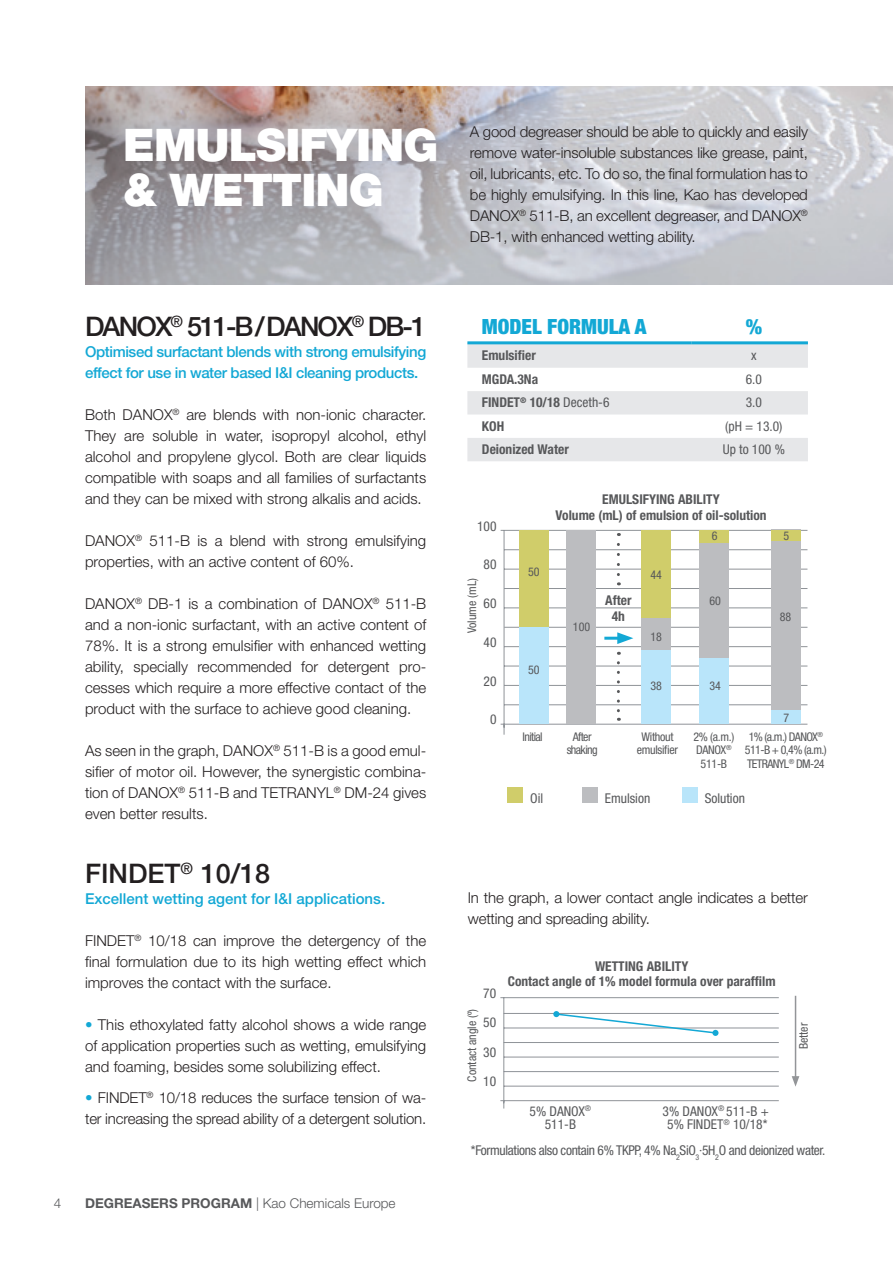
<style>
.page{position:relative;width:893px;height:1263px;background:#fff}
.page>*{position:absolute;margin:0;border:0;box-sizing:border-box;transform-origin:0 0}
.t1{font:900 45px/45px "Helvetica Neue LT Std";letter-spacing:-.02em;color:#fff}
.t2{font:500 27px "Helvetica Neue LT Std";letter-spacing:-.07em;color:#231f20}
.t3{font:500 27px "Helvetica Neue LT Std";color:#231f20}
.t4{font:900 condensed 21px "Helvetica Neue LT Std";color:#13a8d5}
.t5{font:300 15px/21px "Helvetica Neue LT Std";color:#231f20;text-align:justify}
.t6{font:500 15px/21px "Helvetica Neue LT Std";letter-spacing:-.025em;color:#13a8d5}
.t7{font:500 15px "Helvetica Neue LT Std";color:#13a8d5}
.t8{font:700 condensed 13.5px/15.8px "Helvetica Neue LT Std";color:#57585a;text-align:center}
.t9{font:condensed 13.5px/13.5px "Helvetica Neue LT Std";color:#57585a;text-align:center}
.t10{font:condensed 13.5px "Helvetica Neue LT Std";letter-spacing:-.025em;color:#57585a}
.t11{font:300 13.5px "Helvetica Neue LT Std";color:#57585a}
.t12{font:condensed 12px/13.5px "Helvetica Neue LT Std";letter-spacing:-.025em;color:#57585a;text-align:center}
.t13{font:condensed 12px/13.5px "Helvetica Neue LT Std";letter-spacing:-.05em;color:#57585a;text-align:center}
.t14{font:condensed 12px "Helvetica Neue LT Std";color:#57585a}
.s1{color:#13a8d5}
.s2{font-weight:700}
.s3{font-weight:400}
</style>
<div class="page">
<img style="left:85px;top:86px;width:808px;height:199px">
<svg style="left:467px;top:344px;width:341px;height:117px"></svg>
<hr style="left:467px;top:341px;width:224px;height:3px;background:#13a8d5">
<hr style="left:691px;top:341px;width:117px;height:3px;background:#13a8d5">
<hr style="left:504px;top:1100px;width:275px;height:1px;background:#8f9398">
<hr style="left:503px;top:998px;width:1px;height:110px;background:#8f9398">
<hr style="left:504px;top:997px;width:275px;height:1px;background:#8f9398">
<hr style="left:504px;top:1013px;width:275px;height:1px;background:#8f9398">
<hr style="left:504px;top:1027px;width:275px;height:1px;background:#8f9398">
<hr style="left:504px;top:1042px;width:275px;height:1px;background:#8f9398">
<hr style="left:504px;top:1057px;width:275px;height:1px;background:#8f9398">
<hr style="left:504px;top:1071px;width:275px;height:1px;background:#8f9398">
<hr style="left:504px;top:1086px;width:275px;height:1px;background:#8f9398">
<svg style="left:553px;top:1011px;width:165px;height:25px"></svg>
<hr style="left:795px;top:996px;width:1px;height:82px;background:#939598">
<svg style="left:792px;top:1076px;width:7px;height:11px"></svg>
<hr style="left:504px;top:724px;width:303px;height:1px;background:#8f9398">
<hr style="left:504px;top:530px;width:1px;height:205px;background:#8f9398">
<hr style="left:504px;top:549px;width:303px;height:1px;background:#8f9398">
<hr style="left:504px;top:530px;width:303px;height:1px;background:#8f9398">
<hr style="left:504px;top:569px;width:303px;height:1px;background:#8f9398">
<hr style="left:504px;top:588px;width:303px;height:1px;background:#8f9398">
<hr style="left:504px;top:607px;width:303px;height:1px;background:#8f9398">
<hr style="left:505px;top:627px;width:302px;height:1px;background:#8f9398">
<hr style="left:504px;top:646px;width:303px;height:1px;background:#8f9398">
<hr style="left:504px;top:666px;width:303px;height:1px;background:#8f9398">
<hr style="left:504px;top:685px;width:303px;height:1px;background:#8f9398">
<hr style="left:504px;top:704px;width:303px;height:1px;background:#8f9398">
<div style="left:519px;top:530px;width:29px;height:97px;background:#d0cd6a"></div>
<div style="left:519px;top:627px;width:29px;height:97px;background:#b9e5fa"></div>
<div style="left:699px;top:542px;width:30px;height:118px;background:#bcbdc0"></div>
<div style="left:699px;top:658px;width:30px;height:66px;background:#b9e5fa"></div>
<div style="left:771px;top:530px;width:30px;height:183px;background:#bcbdc0"></div>
<div style="left:771px;top:711px;width:30px;height:13px;background:#b9e5fa"></div>
<div style="left:641px;top:530px;width:30px;height:93px;background:#d0cd6a"></div>
<div style="left:641px;top:618px;width:30px;height:35px;background:#bcbdc0"></div>
<div style="left:641px;top:650px;width:30px;height:74px;background:#b9e5fa"></div>
<div style="left:566px;top:530px;width:30px;height:194px;background:#bcbdc0"></div>
<svg style="left:617px;top:544px;width:3px;height:41px"></svg>
<svg style="left:617px;top:663px;width:3px;height:58px"></svg>
<div style="left:507px;top:787px;width:16px;height:16px;background:#d0cd6a"></div>
<div style="left:582px;top:787px;width:16px;height:16px;background:#bcbdc0"></div>
<div style="left:682px;top:787px;width:15px;height:16px;background:#b9e5fa"></div>
<hr style="left:604px;top:637px;width:19px;height:3px;background:#13a8d5">
<svg style="left:617px;top:632px;width:16px;height:12px"></svg>
<div style="left:771px;top:530px;width:30px;height:10px;background:#d0cd6a"></div>
<div style="left:699px;top:530px;width:30px;height:12px;background:#d0cd6a"></div>
<h1 class="t1" style="left:123px;top:122px;width:317px">EMULSIFYING &amp; WETTING</h1>
<p class="t5" style="left:470px;top:121px;width:340px">A good degreaser should be able to quickly and easily remove water-insoluble substances like grease, paint, oil, lubricants, etc. To do so, the final formulation has to be highly emulsifying. In this line, Kao has developed DANOX<sup>®</sup> 511-B, an excellent degreaser, and DANOX<sup>® </sup>DB-1, with enhanced wetting ability.</p>
<h2 class="t2" style="left:85px;top:310px;width:343px">DANOX<sup>®</sup> 511-B /DANOX<sup>®</sup> DB-1</h2>
<p class="t6" style="left:85px;top:341px;width:343px">Optimised surfactant blends with strong emulsifying effect for use in water based I&amp;I cleaning products.</p>
<p class="t5" style="left:85px;top:404px;width:343px">Both DANOX<sup>®</sup> are blends with non-ionic character.<br>They are soluble in water, isopropyl alcohol, ethyl alcohol and propylene glycol. Both are clear liquids compatible with soaps and all families of surfactants and they can be mixed with strong alkalis and acids.</p>
<p class="t5" style="left:85px;top:530px;width:343px">DANOX<sup>®</sup> 511-B is a blend with strong emulsifying properties, with an active content of 60%.</p>
<p class="t5" style="left:85px;top:593px;width:343px">DANOX<sup>®</sup> DB-1 is a combination of DANOX<sup>®</sup> 511-B and a non-ionic surfactant, with an active content of 78%. It is a strong emulsifier with enhanced wetting ability, specially recommended for detergent pro&shy;cesses which require a more effective contact of the product with the surface to achieve good cleaning.</p>
<p class="t5" style="left:85px;top:740px;width:343px">As seen in the graph, DANOX<sup>®</sup> 511-B is a good emul&shy;sifier of motor oil. However, the synergistic combina&shy;tion of DANOX<sup>®</sup> 511-B and TETRANYL<sup>®</sup> DM-24 gives even better results.</p>
<h2 class="t3" style="left:85px;top:857px;width:187px">FINDET<sup>®</sup> 10/18</h2>
<p class="t7" style="left:85px;top:889px;width:302px">Excellent wetting agent for I&amp;I applications.</p>
<p class="t5" style="left:85px;top:929px;width:343px">FINDET<sup>®</sup> 10/18 can improve the detergency of the final formulation due to its high wetting effect which improves the contact with the surface.</p>
<p class="t5" style="left:85px;top:1013px;width:343px"><span class="s1">•</span> This ethoxylated fatty alcohol shows a wide range of application properties such as wetting, emulsifying and foaming, besides some solubilizing effect.</p>
<p class="t5" style="left:85px;top:1087px;width:343px"><span class="s1">•</span> FINDET<sup>®</sup> 10/18 reduces the surface tension of wa&shy;ter increasing the spread ability of a detergent solution.</p>
<p class="t11" style="left:54px;top:1194px;width:9px">4</p>
<p class="t11" style="left:85px;top:1194px;width:312px"><span class="s2">DEGREASERS PROGRAM</span> | Kao Chemicals Europe</p>
<h3 class="t4" style="left:482px;top:314px;width:166px">MODEL FORMULA A</h3>
<h3 class="t4" style="left:746px;top:314px;width:18px">%</h3>
<p class="t8" style="left:482px;top:347px;width:55px">Emulsifier</p>
<p class="t9" style="left:751px;top:349px;width:7px">x</p>
<p class="t8" style="left:482px;top:371px;width:58px">MGDA.3Na</p>
<p class="t9" style="left:746px;top:372px;width:18px">6.0</p>
<p class="t8" style="left:482px;top:394px;width:129px">FINDET<sup>®</sup> 10/18 <span class="s3">Deceth-6</span></p>
<p class="t9" style="left:746px;top:395px;width:18px">3.0</p>
<p class="t8" style="left:482px;top:418px;width:24px">KOH</p>
<p class="t9" style="left:725px;top:419px;width:59px">(pH = 13.0)</p>
<p class="t8" style="left:482px;top:441px;width:88px">Deionized Water</p>
<p class="t9" style="left:723px;top:442px;width:64px">Up to 100 %</p>
<p class="t9" style="left:477px;top:519px;width:21px">100</p>
<p class="t9" style="left:484px;top:558px;width:14px">80</p>
<p class="t14" style="left:465px;top:633px;width:57px;rotate:-90deg">Volume (mL)</p>
<p class="t9" style="left:484px;top:596px;width:14px">60</p>
<p class="t9" style="left:484px;top:635px;width:14px">40</p>
<p class="t9" style="left:484px;top:674px;width:14px">20</p>
<p class="t9" style="left:490px;top:713px;width:8px">0</p>
<p class="t12" style="left:528px;top:565px;width:13px">50</p>
<p class="t12" style="left:528px;top:663px;width:13px">50</p>
<p class="t8" style="left:555px;top:490px;width:213px;line-height:16.5px">EMULSIFYING ABILITY<br>Volume (mL) of emulsion of oil-solution</p>
<p class="t12" style="left:573px;top:620px;width:19px">100</p>
<p class="t8" style="left:605px;top:592px;width:28px">After<br>4h</p>
<p class="t12" style="left:650px;top:568px;width:13px">44</p>
<p class="t12" style="left:650px;top:630px;width:13px">18</p>
<p class="t12" style="left:712px;top:529px;width:7px">6</p>
<p class="t12" style="left:709px;top:594px;width:13px">60</p>
<p class="t12" style="left:783px;top:529px;width:7px">5</p>
<p class="t12" style="left:780px;top:609px;width:13px">88</p>
<p class="t12" style="left:650px;top:679px;width:13px">38</p>
<p class="t12" style="left:709px;top:679px;width:13px">34</p>
<p class="t12" style="left:783px;top:710px;width:7px">7</p>
<p class="t13" style="left:523px;top:730px;width:22px">Initial</p>
<p class="t13" style="left:567px;top:730px;width:33px">After shaking</p>
<p class="t12" style="left:637px;top:730px;width:43px">Without emulsifier</p>
<p class="t12" style="left:693px;top:730px;width:42px">2% (a.m.)<br>DANOX<sup>®<br></sup>511-B</p>
<p class="t13" style="left:745px;top:730px;width:83px">1% (a.m.) DANOX<sup>®<br></sup>511-B + 0,4% (a.m.)<br>TETRANYL<sup>®</sup> DM-24</p>
<p class="t9" style="left:530px;top:791px;width:15px">Oil</p>
<p class="t9" style="left:605px;top:791px;width:47px">Emulsion</p>
<p class="t9" style="left:705px;top:791px;width:42px">Solution</p>
<p class="t5" style="left:468px;top:887px;width:342px">In the graph, a lower contact angle indicates a better wetting and spreading ability.</p>
<p class="t8" style="left:508px;top:958px;width:269px">WETTING ABILITY<br>Contact angle of 1% model formula over paraffilm</p>
<p class="t9" style="left:483px;top:986px;width:14px">70</p>
<p class="t14" style="left:465px;top:1082px;width:74px;rotate:-90deg">Contact angle (º)</p>
<p class="t9" style="left:483px;top:1016px;width:14px">50</p>
<p class="t9" style="left:483px;top:1045px;width:14px">30</p>
<p class="t9" style="left:483px;top:1074px;width:14px">10</p>
<p class="t9" style="left:530px;top:1104px;width:63px">5% DANOX<sup>®<br></sup>511-B</p>
<p class="t9" style="left:663px;top:1104px;width:108px">3% DANOX<sup>®</sup> 511-B +<br>5% FINDET<sup>®</sup> 10/18*</p>
<p class="t12" style="left:797px;top:1049px;width:28px;rotate:-90deg">Better</p>
<p class="t10" style="left:471px;top:1142px;width:356px">*Formulations also contain 6% TKPP, 4% Na<sub>2</sub>SiO<sub>3</sub>·5H<sub>2</sub>O and deionized water.</p>
</div>
